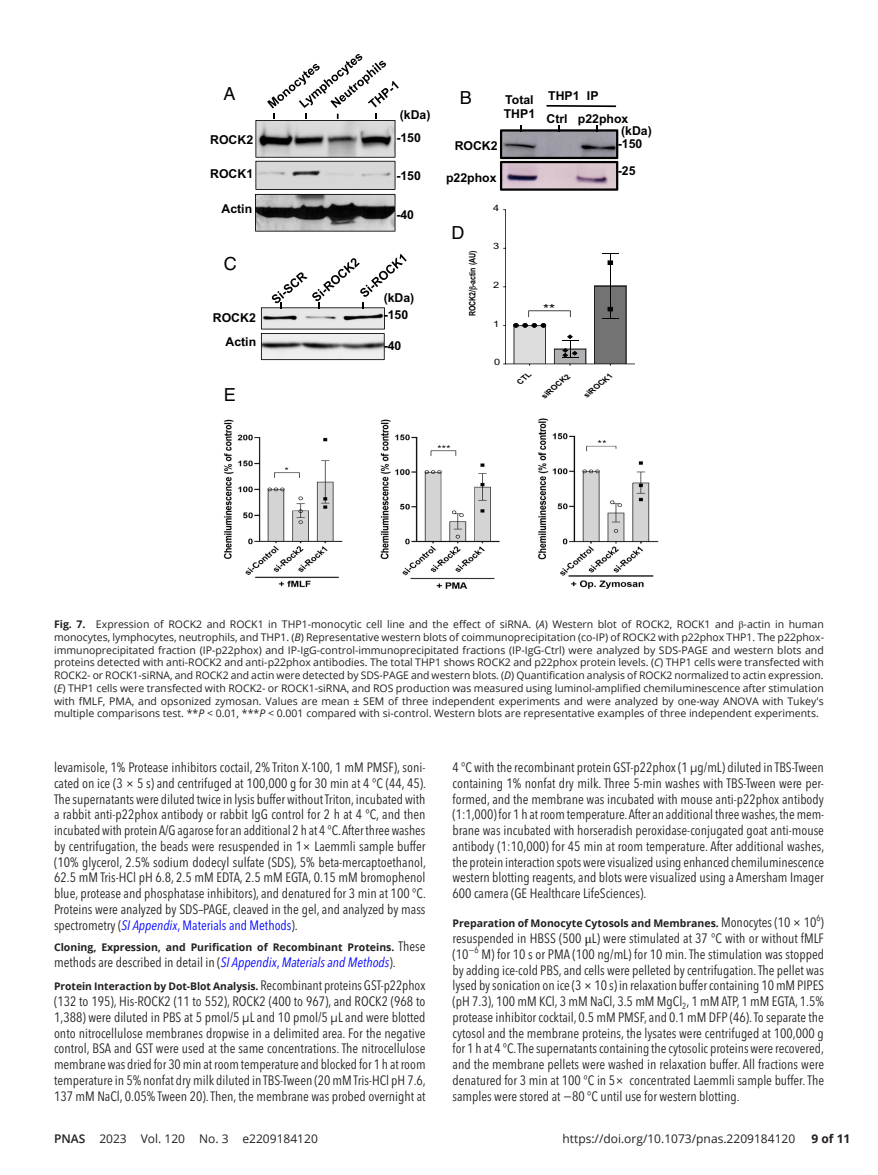
<style>
.page{position:relative;width:878px;height:1175px;background:#fff}
.page>*{position:absolute;margin:0;border:0;box-sizing:border-box;transform-origin:0 0}
.t1{font:18px "Helvetica";color:#000}
.t2{font:condensed 13.5px/15.8px "Avenir Next LT Pro";color:#231f20;text-align:justify}
.t3{font:700 12.3px/16.6px "Arial";color:#000}
.t4{font:12.3px "Arial";color:#000;scale:1.25 1}
.t5{font:12px "Open Sans";color:#231f20}
.t6{font:700 12px "Open Sans";color:#231f20}
.t7{font:10.5px/12.8px "Open Sans";color:#231f20;text-align:justify}
.t8{font:700 10.5px "Open Sans";color:#231f20}
.t9{font:condensed 9px "Avenir Next LT Pro";color:#231f20}
.t10{font:700 8.85px "Arial";color:#000;scale:.8 1}
.t11{font:8.7px "Arial";color:#000;scale:1.25 1}
.t12{font:italic 700 7.8px "Arial";color:#000}
.s1{font-weight:700}
.s2{font-style:italic}
.s3{font-family:"STIX"}
.s4{font-style:italic;color:#00f}
.s5{color:#00f}
.s6{font-family:"Avenir Next LT Pro";font-weight:400;font-stretch:condensed;font-size:13.5px}
.s7{font-family:"STIX";font-stretch:normal}
.s8{font-weight:600}
</style>
<div class="page">
<svg style="left:546px;top:105px;width:70px;height:2px"></svg>
<svg style="left:255px;top:114px;width:140px;height:117px;background:#a8a8a8"></svg>
<svg style="left:267px;top:54px;width:131px;height:54px"></svg>
<svg style="left:261px;top:254px;width:145px;height:106px"></svg>
<hr style="left:505px;top:363px;width:129px;height:1px;background:#000">
<hr style="left:505px;top:209px;width:1px;height:155px;background:#000">
<hr style="left:609px;top:253px;width:1px;height:33px;background:#000">
<svg style="left:602px;top:253px;width:16px;height:1px"></svg>
<svg style="left:607px;top:260px;width:5px;height:5px"></svg>
<svg style="left:594px;top:286px;width:32px;height:80px;background:#6c6c6c"></svg>
<svg style="left:553px;top:334px;width:33px;height:32px"></svg>
<svg style="left:513px;top:323px;width:33px;height:43px"></svg>
<svg style="left:528px;top:310px;width:42px;height:7px"></svg>
<svg style="left:469px;top:286px;width:8px;height:3px"></svg>
<img style="left:223px;top:418px;width:436px;height:171px">
<svg style="left:500px;top:125px;width:118px;height:66px;background:#988f97"></svg>
<h1 class="t1" style="left:223px;top:79px;width:14px">A</h1>
<h1 class="t1" style="left:459px;top:83px;width:14px">B</h1>
<p class="t3" style="left:548px;top:87px;width:33px">THP1</p>
<p class="t3" style="left:503px;top:91px;width:65px">Total<br>THP1 Ctrl</p>
<p class="t3" style="left:586px;top:87px;width:13px">IP</p>
<p class="t3" style="left:399px;top:106px;width:32px">(kDa)</p>
<p class="t3" style="left:617px;top:106px;width:26px;line-height:25.3px;text-indent:-40px">p22phox -150</p>
<p class="t3" style="left:617px;top:163px;width:19px">-25</p>
<p class="t3" style="left:621px;top:123px;width:32px">(kDa)</p>
<p class="t3" style="left:210px;top:131px;width:44px">ROCK2</p>
<p class="t3" style="left:396px;top:130px;width:26px">-150</p>
<p class="t3" style="left:210px;top:166px;width:44px">ROCK1</p>
<p class="t3" style="left:396px;top:168px;width:26px">-150</p>
<p class="t3" style="left:396px;top:207px;width:19px">-40</p>
<p class="t3" style="left:454px;top:137px;width:44px">ROCK2</p>
<p class="t3" style="left:446px;top:170px;width:52px">p22phox</p>
<p class="t3" style="left:221px;top:201px;width:32px">Actin</p>
<p class="t11" style="left:493px;top:202px;width:6px">4</p>
<h1 class="t1" style="left:224px;top:250px;width:14px">C</h1>
<p class="t3" style="left:213px;top:309px;width:44px">ROCK2</p>
<p class="t3" style="left:383px;top:289px;width:32px">(kDa)</p>
<p class="t3" style="left:383px;top:306px;width:26px">-150</p>
<p class="t3" style="left:225px;top:334px;width:32px">Actin</p>
<p class="t3" style="left:383px;top:338px;width:19px">-40</p>
<h1 class="t1" style="left:224px;top:380px;width:14px">E</h1>
<h1 class="t1" style="left:451px;top:218px;width:14px">D</h1>
<p class="t10" style="left:466px;top:316px;width:84px;rotate:-90deg">ROCK2/ -actin (AU)</p>
<p class="t11" style="left:493px;top:240px;width:6px">3</p>
<p class="t11" style="left:493px;top:279px;width:6px">2</p>
<p class="t11" style="left:493px;top:318px;width:6px">1</p>
<p class="t11" style="left:494px;top:356px;width:6px">0</p>
<p class="t4" style="left:543px;top:300px;width:11px">**</p>
<p class="t12" style="left:539px;top:392px;width:36px;rotate:-40deg">siROCK2</p>
<p class="t12" style="left:581px;top:392px;width:36px;rotate:-40deg">siROCK1</p>
<p class="t7" style="left:54px;top:617px;width:771px"><span class="s1">Fig. 7.</span> Expression of ROCK2 and ROCK1 in THP1-monocytic cell line and the effect of siRNA. (<span class="s2">A</span>) Western blot of ROCK2, ROCK1 and <span class="s3">β</span>-actin in human monocytes, lymphocytes, neutrophils, and THP1. (<span class="s2">B</span>) Representative western blots of coimmunoprecipitation (co-IP) of ROCK2 with p22phox THP1. The p22phox&shy;immunoprecipitated fraction (IP-p22phox) and IP-IgG-control-immunoprecipitated fractions (IP-IgG-Ctrl) were analyzed by SDS-PAGE and western blots and proteins detected with anti-ROCK2 and anti-p22phox antibodies. The total THP1 shows ROCK2 and p22phox protein levels. (<span class="s2">C</span>) THP1 cells were transfected with ROCK2- or ROCK1-siRNA, and ROCK2 and actin were detected by SDS-PAGE and western blots. (<span class="s2">D</span>) Quantification analysis of ROCK2 normalized to actin expression. (<span class="s2">E</span>) THP1 cells were transfected with ROCK2- or ROCK1-siRNA, and ROS production was measured using luminol-amplified chemiluminescence after stimulation with fMLF, PMA, and opsonized zymosan. Values are mean ± SEM of three independent experiments and were analyzed by one-way ANOVA with Tukey's multiple comparisons test. **<span class="s2">P</span> &lt; 0.01, ***<span class="s2">P</span> &lt; 0.001 compared with si-control. Western blots are representative examples of three independent experiments.</p>
<p class="t2" style="left:54px;top:759px;width:373px">levamisole, 1% Protease inhibitors coctail, 2% Triton X-100, 1 mM PMSF), soni&shy;cated on ice (3 × 5 s) and centrifuged at 100,000 g for 30 min at 4 °C (44, 45).<br>The supernatants were diluted twice in lysis buffer without Triton, incubated with a rabbit anti-p22phox antibody or rabbit IgG control for 2 h at 4 °C, and then incubated with protein A/G agarose for an additional 2 h at 4 °C. After three washes by centrifugation, the beads were resuspended in 1× Laemmli sample buffer (10% glycerol, 2.5% sodium dodecyl sulfate (SDS), 5% beta-mercaptoethanol, 62.5 mM Tris-HCl pH 6.8, 2.5 mM EDTA, 2.5 mM EGTA, 0.15 mM bromophenol blue, protease and phosphatase inhibitors), and denatured for 3 min at 100 °C.<br>Proteins were analyzed by SDS–PAGE, cleaved in the gel, and analyzed by mass spectrometry (<span class="s4">SI Appendix</span><span class="s5">, Materials and Methods</span>).</p>
<p class="t8" style="left:54px;top:940px;width:373px">Cloning, Expression, and Purification of Recombinant Proteins. <span class="s6">These</span></p>
<p class="t2" style="left:54px;top:954px;width:343px">methods are described in detail in (<span class="s4">SI Appendix</span><span class="s5">,</span> <span class="s4">Materials and Methods</span>).</p>
<p class="t8" style="left:54px;top:979px;width:372px">Protein Interaction by Dot-Blot Analysis. <span class="s6">Recombinant proteins GST-p22phox</span></p>
<p class="t2" style="left:54px;top:993px;width:373px">(132 to 195), His-ROCK2 (11 to 552), ROCK2 (400 to 967), and ROCK2 (968 to 1,388) were diluted in PBS at 5 pmol/5 µL and 10 pmol/5 µL and were blotted onto nitrocellulose membranes dropwise in a delimited area. For the negative control, BSA and GST were used at the same concentrations. The nitrocellulose membrane was dried for 30 min at room temperature and blocked for 1 h at room temperature in 5% nonfat dry milk diluted in TBS-Tween (20 mM Tris-HCl pH 7.6, 137 mM NaCl, 0.05% Tween 20). Then, the membrane was probed overnight at</p>
<p class="t2" style="left:452px;top:759px;width:373px">4 °C with the recombinant protein GST-p22phox (1 µg/mL) diluted in TBS-Tween containing 1% nonfat dry milk. Three 5-min washes with TBS-Tween were per&shy;formed, and the membrane was incubated with mouse anti-p22phox antibody (1:1,000) for 1 h at room temperature. After an additional three washes, the mem&shy;brane was incubated with horseradish peroxidase-conjugated goat anti-mouse antibody (1:10,000) for 45 min at room temperature. After additional washes, the protein interaction spots were visualized using enhanced chemiluminescence western blotting reagents, and blots were visualized using a Amersham Imager 600 camera (GE Healthcare LifeSciences).</p>
<p class="t8" style="left:452px;top:916px;width:365px">Preparation of Monocyte Cytosols and Membranes. <span class="s6">Monocytes (10 × 10</span></p>
<p class="t9" style="left:816px;top:912px;width:6px">6</p>
<p class="t2" style="left:452px;top:914px;width:373px;text-indent:368px">) resuspended in HBSS (500 <span class="s7">μ</span>L) were stimulated at 37 °C with or without fMLF (10</p>
<p class="t9" style="left:468px;top:944px;width:12px">−6</p>
<p class="t2" style="left:452px;top:946px;width:373px;text-indent:29px">M) for 10 s or PMA (100 ng/mL) for 10 min. The stimulation was stopped by adding ice-cold PBS, and cells were pelleted by centrifugation. The pellet was lysed by sonication on ice (3 × 10 s) in relaxation buffer containing 10 mM PIPES (pH 7.3), 100 mM KCl, 3 mM NaCl, 3.5 mM MgCl<sub>2</sub>, 1 mM ATP, 1 mM EGTA, 1.5% protease inhibitor cocktail, 0.5 mM PMSF, and 0.1 mM DFP (46). To separate the cytosol and the membrane proteins, the lysates were centrifuged at 100,000 g for 1 h at 4 °C. The supernatants containing the cytosolic proteins were recovered, and the membrane pellets were washed in relaxation buffer. All fractions were denatured for 3 min at 100 °C in 5× concentrated Laemmli sample buffer. The samples were stored at −80 °C until use for western blotting.</p>
<p class="t5" style="left:54px;top:1130px;width:265px"><span class="s8">PNAS</span> 2023 Vol. 120 No. 3 e2209184120</p>
<p class="t5" style="left:562px;top:1130px;width:234px">https://doi.org/10.1073/pnas.2209184120</p>
<p class="t6" style="left:811px;top:1130px;width:40px">9 of 11</p>
</div>
